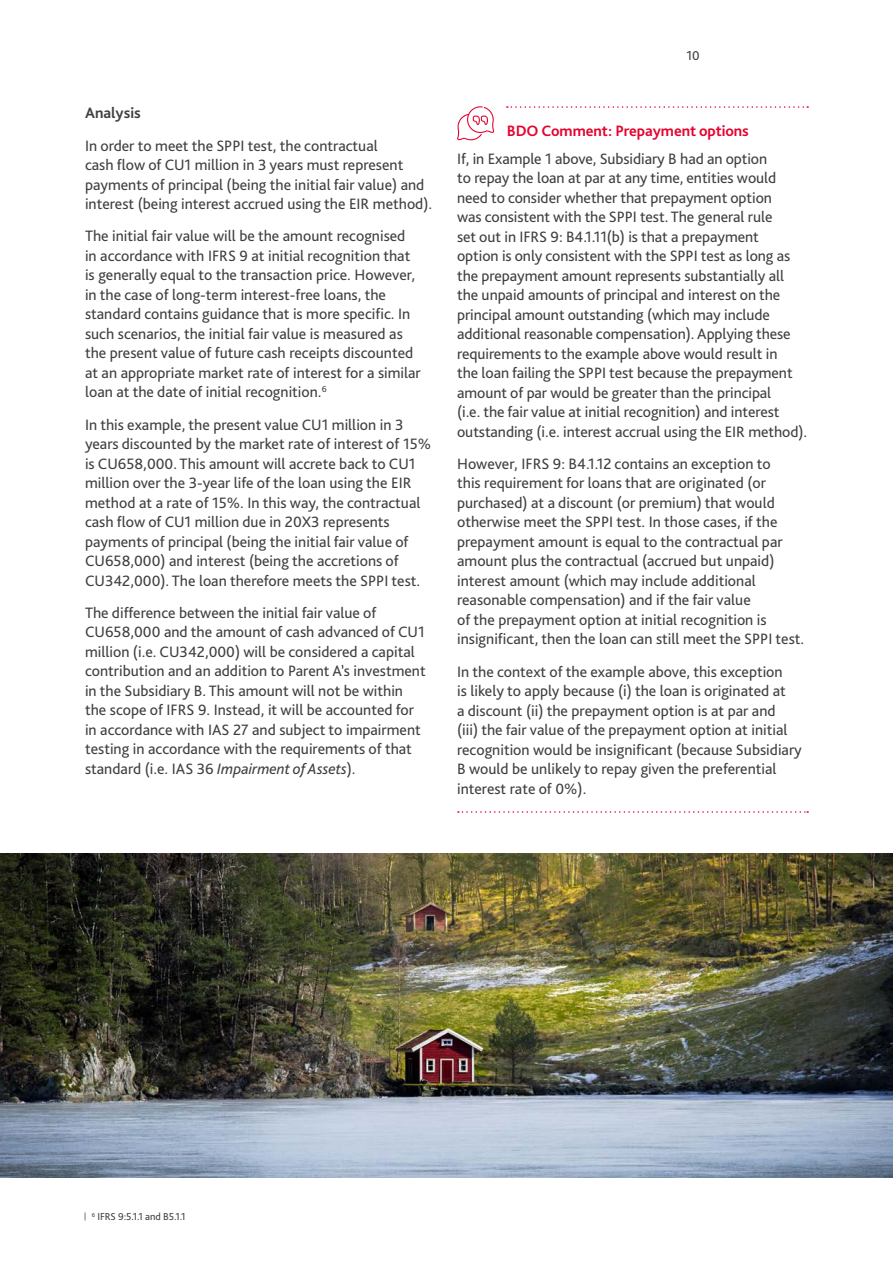
<style>
.page{position:relative;width:893px;height:1263px;background:#fff}
.page>*{position:absolute;margin:0;border:0;box-sizing:border-box;transform-origin:0 0}
.t1{font:15.75px/19.5px "Bliss Pro";color:#404040}
.t2{font:700 15.75px "Bliss Pro";letter-spacing:-.005em;color:#e4032e}
.t3{font:700 15.75px "Bliss Pro";color:#404040}
.t4{font:13.5px "Bliss Pro";color:#404040}
.t5{font:10.5px "Bliss Pro";letter-spacing:-.005em;color:#404040}
.s1{font-style:italic}
</style>
<div class="page">
<img style="left:0;top:854px;width:893px;height:324px">
<svg style="left:457px;top:106px;width:37px;height:34px"></svg>
<svg style="left:507px;top:106px;width:301px;height:2px"></svg>
<svg style="left:458px;top:811px;width:350px;height:2px"></svg>
<p class="t3" style="left:85px;top:103px;width:57px">Analysis</p>
<p class="t1" style="left:85px;top:135px;width:349px">In order to meet the SPPI test, the contractual<br>cash flow of CU1 million in 3 years must represent payments of principal (being the initial fair value) and interest (being interest accrued using the EIR method).</p>
<p class="t1" style="left:85px;top:226px;width:337px">The initial fair value will be the amount recognised in accordance with IFRS 9 at initial recognition that is generally equal to the transaction price. However, in the case of long-term interest-free loans, the standard contains guidance that is more specific. In such scenarios, the initial fair value is measured as the present value of future cash receipts discounted at an appropriate market rate of interest for a similar loan at the date of initial recognition.<sup>6</sup></p>
<p class="t1" style="left:85px;top:414px;width:348px">In this example, the present value CU1 million in 3 years discounted by the market rate of interest of 15% is CU658,000. This amount will accrete back to CU1 million over the 3-year life of the loan using the EIR method at a rate of 15%. In this way, the contractual cash flow of CU1 million due in 20X3 represents payments of principal (being the initial fair value of CU658,000) and interest (being the accretions of CU342,000). The loan therefore meets the SPPI test.</p>
<p class="t1" style="left:85px;top:602px;width:342px">The difference between the initial fair value of CU658,000 and the amount of cash advanced of CU1 million (i.e. CU342,000) will be considered a capital contribution and an addition to Parent A’s investment in the Subsidiary B. This amount will not be within the scope of IFRS 9. Instead, it will be accounted for in accordance with IAS 27 and subject to impairment testing in accordance with the requirements of that standard (i.e. IAS 36 <span class="s1">Impairment of Assets</span>).</p>
<p class="t4" style="left:686px;top:47px;width:15px">10</p>
<p class="t2" style="left:507px;top:121px;width:243px">BDO Comment: Prepayment options</p>
<p class="t1" style="left:457px;top:148px;width:351px">If, in Example 1 above, Subsidiary B had an option<br>to repay the loan at par at any time, entities would need to consider whether that prepayment option<br>was consistent with the SPPI test. The general rule<br>set out in IFRS 9: B4.1.11(b) is that a prepayment<br>option is only consistent with the SPPI test as long as the prepayment amount represents substantially all the unpaid amounts of principal and interest on the principal amount outstanding (which may include additional reasonable compensation). Applying these requirements to the example above would result in<br>the loan failing the SPPI test because the prepayment amount of par would be greater than the principal<br>(i.e. the fair value at initial recognition) and interest outstanding (i.e. interest accrual using the EIR method).</p>
<p class="t1" style="left:457px;top:454px;width:349px">However, IFRS 9: B4.1.12 contains an exception to<br>this requirement for loans that are originated (or purchased) at a discount (or premium) that would otherwise meet the SPPI test. In those cases, if the prepayment amount is equal to the contractual par amount plus the contractual (accrued but unpaid) interest amount (which may include additional reasonable compensation) and if the fair value<br>of the prepayment option at initial recognition is insignificant, then the loan can still meet the SPPI test.</p>
<p class="t1" style="left:457px;top:661px;width:346px">In the context of the example above, this exception<br>is likely to apply because (i) the loan is originated at<br>a discount (ii) the prepayment option is at par and<br>(iii) the fair value of the prepayment option at initial recognition would be insignificant (because Subsidiary B would be unlikely to repay given the preferential interest rate of 0%).</p>
<p class="t5" style="left:92px;top:1210px;width:95px"><sup>6</sup> IFRS 9:5.1.1 and B5.1.1</p>
</div>
